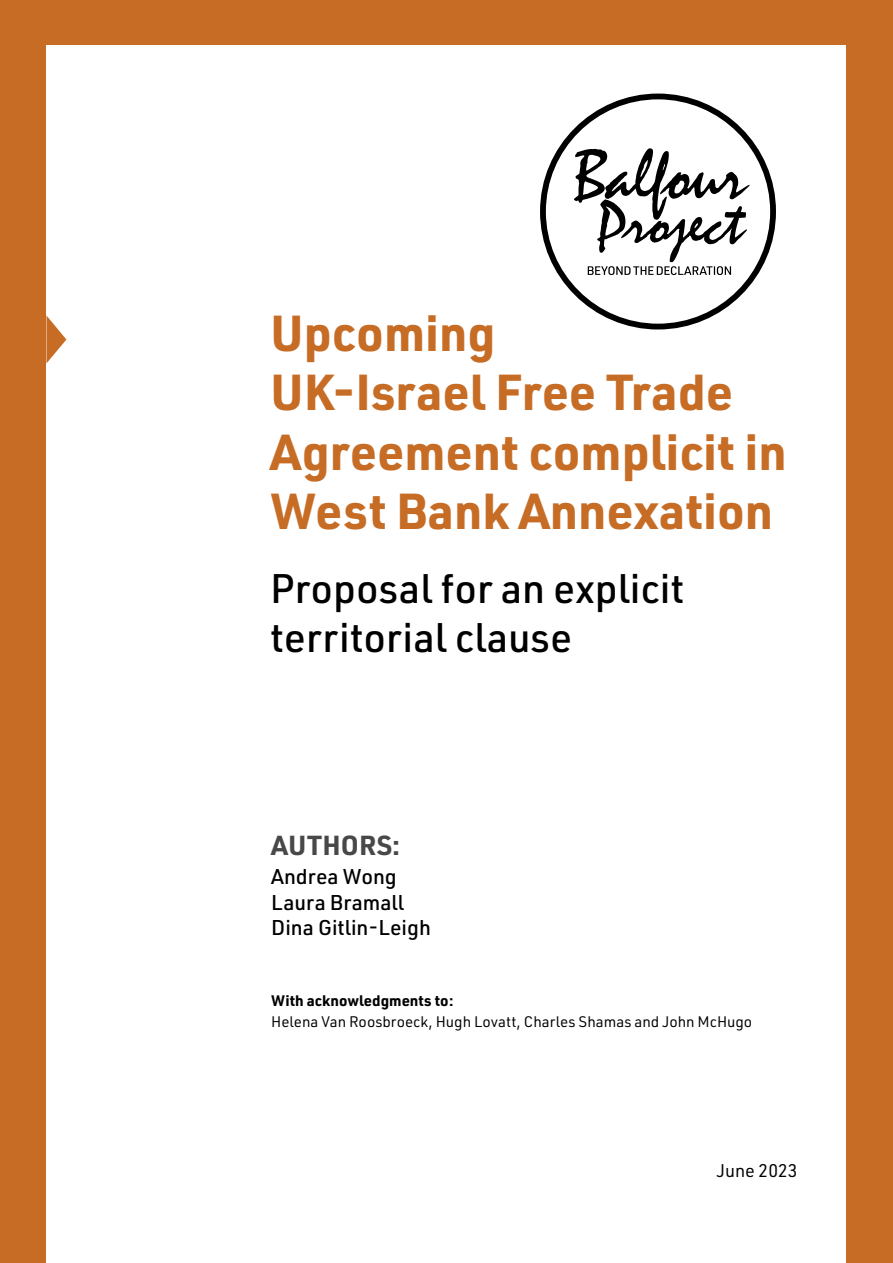
<style>
.page{position:relative;width:893px;height:1263px;background:#c66c25}
.page>*{position:absolute;margin:0;border:0;box-sizing:border-box;transform-origin:0 0}
.Cover_-_title{font:700 49.5px/59.4px "URWDIN";color:#c66c25}
.Cover_-_title-2{font:500 40.5px/48.6px "URWDIN";color:#000}
.Subtile{font:700 27px "URWDIN";letter-spacing:.01em;color:#484848}
.Cover_-_subtitle{font:500 21px "URWDIN";color:#000}
.Cover_-_edition{font:18px "URWDIN";color:#000}
.Body{font:15px/21px "URWDIN";color:#000}
.s1{font-weight:700}
</style>
<div class="page">
<div style="left:47px;top:46px;width:799px;height:1217px;background:#fff"></div>
<svg style="left:46px;top:315px;width:20px;height:48px"></svg>
<div style="left:540px;top:94px;width:236px;height:235px;border:6px solid #000;border-radius:50%"></div>
<svg style="left:574px;top:148px;width:176px;height:127px"></svg>
<p class="Cover_-_title" style="left:270px;top:301px;width:518px">Upcoming<br>UK-Israel Free Trade<br>Agreement complicit in<br>West Bank Annexation</p>
<p class="Cover_-_title-2" style="left:270px;top:563px;width:416px">Proposal for an explicit territorial clause</p>
<p class="Subtile" style="left:271px;top:827px;width:130px">AUTHORS:</p>
<p class="Cover_-_subtitle" style="left:271px;top:863px;width:127px">Andrea Wong</p>
<p class="Cover_-_subtitle" style="left:271px;top:888px;width:134px">Laura Bramall</p>
<p class="Cover_-_subtitle" style="left:271px;top:913px;width:161px">Dina Gitlin-Leigh</p>
<p class="Body" style="left:271px;top:990px;width:483px"><span class="s1">With acknowledgments to:<br></span>Helena Van Roosbroeck, Hugh Lovatt, Charles Shamas and John McHugo</p>
<p class="Cover_-_edition" style="left:717px;top:1158px;width:82px">June 2023</p>
</div>
